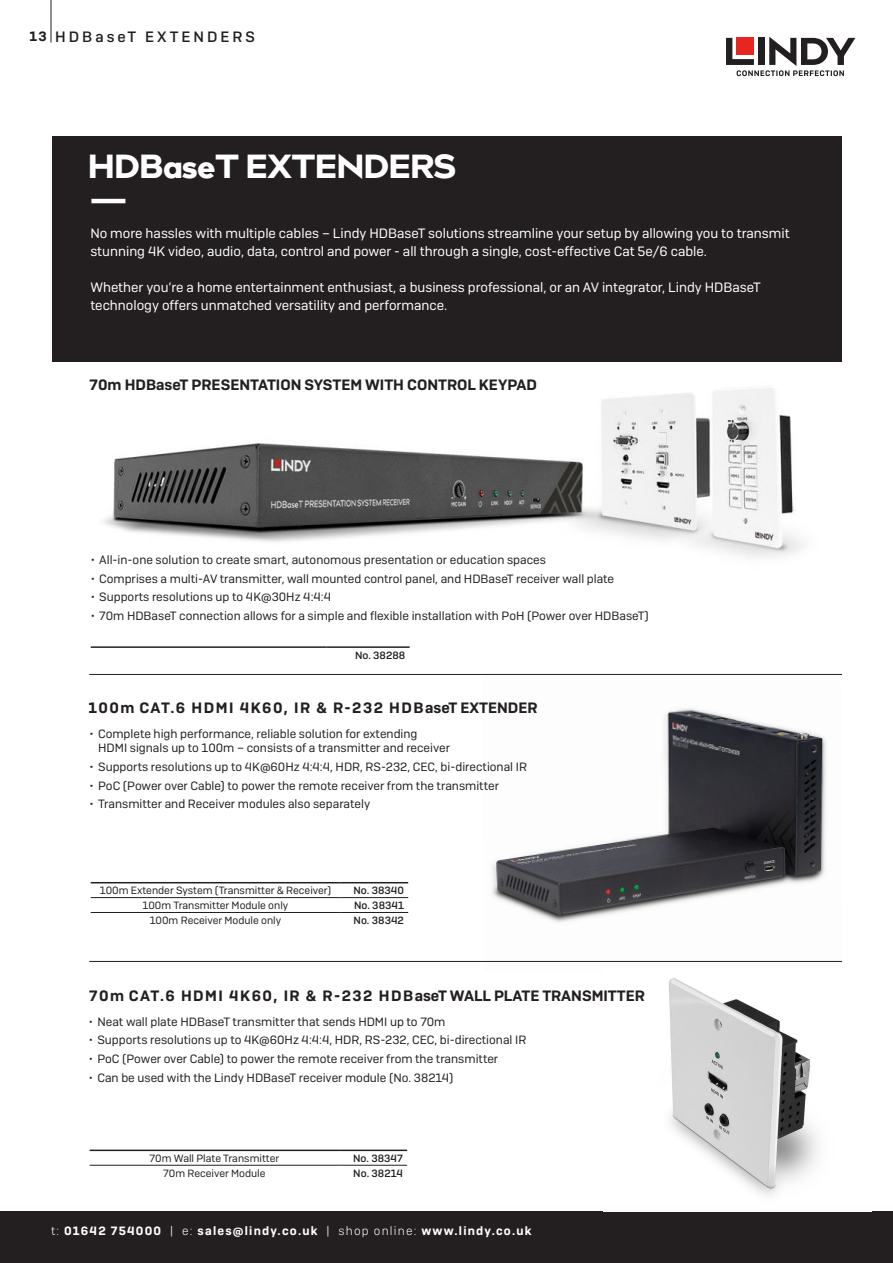
<style>
.page{position:relative;width:893px;height:1263px;background:#fff}
.page>*{position:absolute;margin:0;border:0;box-sizing:border-box;transform-origin:0 0}
.Head-1{font:33px "billcorplin super";letter-spacing:.01em;color:#fff}
.Product-Headline{font:600 15px "Camber";color:#231f20}
.Product-Headline-2{font:600 15px "Camber";letter-spacing:.1em;color:#231f20}
.Head-1-2{font:500 15px "Camber";letter-spacing:.2em;color:#231f20}
.Bullets{font:13.5px/18px "Camber";color:#fff}
.Bullets-2{font:600 13.5px "Camber";color:#231f20}
.t1{font:12px/14.4px "Camber";color:#231f20}
.t2{font:600 12px "Camber";letter-spacing:.1em;color:#fff}
.t3{font:10.5px "Camber";color:#231f20}
.t4{font:500 10.5px "Camber";color:#231f20}
.s1{font-family:"Camber Lg";font-weight:400}
</style>
<div class="page">
<div style="left:0;top:1212px;width:893px;height:51px;background:#231f20"></div>
<img style="left:482px;top:708px;width:360px;height:253px">
<div style="left:52px;top:136px;width:790px;height:225px;background:#231f20"></div>
<hr style="left:91px;top:199px;width:34px;height:4px;background:#fff">
<hr style="left:91px;top:646px;width:236px;height:2px;background:#231f20">
<hr style="left:327px;top:646px;width:83px;height:2px;background:#231f20">
<img style="left:103px;top:388px;width:700px;height:169px">
<img style="left:669px;top:978px;width:149px;height:217px">
<hr style="left:91px;top:882px;width:249px;height:1px;background:#231f20">
<hr style="left:340px;top:882px;width:68px;height:1px;background:#231f20">
<hr style="left:91px;top:897px;width:249px;height:1px;background:#231f20">
<hr style="left:340px;top:897px;width:68px;height:1px;background:#231f20">
<hr style="left:91px;top:912px;width:249px;height:1px;background:#231f20">
<hr style="left:340px;top:912px;width:68px;height:1px;background:#231f20">
<hr style="left:90px;top:1149px;width:249px;height:2px;background:#231f20">
<hr style="left:339px;top:1149px;width:68px;height:2px;background:#231f20">
<hr style="left:90px;top:1165px;width:249px;height:1px;background:#231f20">
<hr style="left:339px;top:1165px;width:68px;height:1px;background:#231f20">
<hr style="left:51px;top:0;width:1px;height:43px;background:#231f20">
<svg style="left:726px;top:37px;width:129px;height:39px"></svg>
<div style="left:737px;top:38px;width:17px;height:17px;background:#e72621"></div>
<div style="left:758px;top:38px;width:7px;height:27px;background:#231f20"></div>
<hr style="left:89px;top:674px;width:753px;height:1px;background:#231f20">
<hr style="left:89px;top:961px;width:753px;height:1px;background:#231f20">
<p class="Bullets-2" style="left:29px;top:28px;width:19px">13</p>
<p class="Head-1-2" style="left:55px;top:28px;width:201px">HDBaseT EXTENDERS</p>
<p class="Head-1" style="left:89px;top:143px;width:369px">HDBaseT EXTENDERS</p>
<p class="Bullets" style="left:90px;top:224px;width:701px">No more hassles with multiple cables – Lindy HDBaseT solutions streamline your setup by allowing you to transmit stunning 4K video, audio, data, control and power - all through a single, cost-effective Cat 5e/6 cable.</p>
<p class="Bullets" style="left:90px;top:278px;width:672px">Whether you’re a home entertainment enthusiast, a business professional, or an AV integrator, Lindy HDBaseT technology offers unmatched versatility and performance.</p>
<p class="Product-Headline" style="left:90px;top:375px;width:449px">70m HDBaseT PRESENTATION SYSTEM WITH CONTROL KEYPAD</p>
<p class="t1" style="left:91px;top:552px;width:457px">• All-in-one solution to create smart, autonomous presentation or education spaces</p>
<p class="t1" style="left:91px;top:571px;width:525px">• Comprises a multi-AV transmitter, wall mounted control panel, and HDBaseT receiver wall plate</p>
<p class="t1" style="left:91px;top:590px;width:242px">• Supports resolutions up to 4K@30Hz 4:4:4</p>
<p class="t1" style="left:91px;top:608px;width:560px">• 70m HDBaseT connection allows for a simple and flexible installation with PoH (Power over HDBaseT)</p>
<p class="t4" style="left:355px;top:649px;width:52px">No. 38288</p>
<p class="Product-Headline-2" style="left:89px;top:698px;width:450px">100m CAT.6 HDMI 4K60, IR &amp; R-232 HDBaseT EXTENDER</p>
<p class="t1" style="left:98px;top:726px;width:353px;text-indent:-9px">• Complete high performance, reliable solution for extending<br>HDMI signals up to 100m – consists of a transmitter and receiver</p>
<p class="t1" style="left:90px;top:760px;width:439px">• Supports resolutions up to 4K@60Hz 4:4:4, HDR, RS-232, CEC, bi-directional IR</p>
<p class="t1" style="left:90px;top:778px;width:411px">• PoC (Power over Cable) to power the remote receiver from the transmitter</p>
<p class="t1" style="left:90px;top:797px;width:282px">• Transmitter and Receiver modules also separately</p>
<p class="t3" style="left:100px;top:884px;width:233px">100m Extender System (Transmitter &amp; Receiver)</p>
<p class="t4" style="left:353px;top:884px;width:52px">No. 38340</p>
<p class="t3" style="left:143px;top:899px;width:147px">100m Transmitter Module only</p>
<p class="t4" style="left:354px;top:899px;width:51px">No. 38341</p>
<p class="t3" style="left:150px;top:914px;width:133px">100m Receiver Module only</p>
<p class="t4" style="left:354px;top:914px;width:52px">No. 38342</p>
<p class="Product-Headline" style="left:89px;top:987px;width:557px">70m CAT.6 HDMI 4K60, IR &amp; R-232 HDBaseT WALL PLATE TRANSMITTER</p>
<p class="t1" style="left:89px;top:1014px;width:358px">• Neat wall plate HDBaseT transmitter that sends HDMI up to 70m</p>
<p class="t1" style="left:89px;top:1033px;width:439px">• Supports resolutions up to 4K@60Hz 4:4:4, HDR, RS-232, CEC, bi-directional IR</p>
<p class="t1" style="left:89px;top:1051px;width:411px">• PoC (Power over Cable) to power the remote receiver from the transmitter</p>
<p class="t1" style="left:89px;top:1070px;width:366px">• Can be used with the Lindy HDBaseT receiver module (No. 38214)</p>
<p class="t3" style="left:150px;top:1152px;width:131px">70m Wall Plate Transmitter</p>
<p class="t4" style="left:353px;top:1152px;width:51px">No. 38347</p>
<p class="t3" style="left:163px;top:1167px;width:104px">70m Receiver Module</p>
<p class="t4" style="left:353px;top:1167px;width:51px">No. 38214</p>
<p class="t2" style="left:51px;top:1223px;width:482px"><span class="s1">t:</span> 01642 754000 <span class="s1">| e:</span> sales@lindy.co.uk <span class="s1">| shop online:</span> www.lindy.co.uk</p>
</div>
